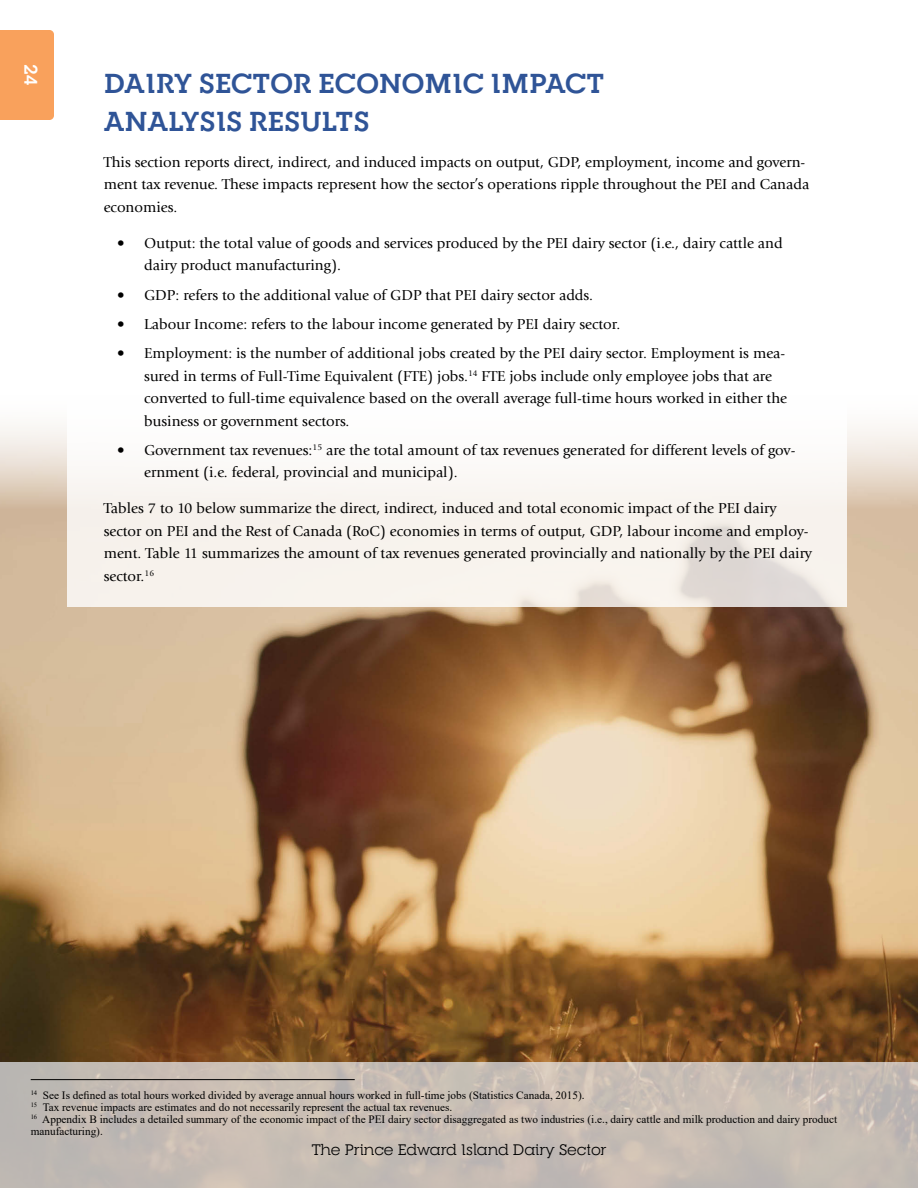
<style>
.page{position:relative;width:918px;height:1188px;background:#fff}
.page>*{position:absolute;margin:0;border:0;box-sizing:border-box;transform-origin:0 0}
.t1{font:700 27px/37.5px "RNS Camelia";letter-spacing:-.01em;color:#2f5497}
.t2{font:700 18px "RNS Camelia";color:#fff}
.t3{font:15px/22.5px "Giovanni Std";color:#000}
.t4{font:15px "RNS Camelia";letter-spacing:-.015em;color:#000}
.t5{font:11.25px/12px "Times New Roman";color:#000}
</style>
<div class="page">
<img style="left:0;top:426px;width:918px;height:636px">
<div style="left:68px;top:170px;width:779px;height:437px;background:linear-gradient(to bottom,#fff,#f5f0eb)"></div>
<svg style="left:0;top:1062px;width:918px;height:126px;background:#c5bcb4"></svg>
<div style="left:0;top:30px;width:54px;height:90px;background:#f9a15c"></div>
<hr style="left:31px;top:1079px;width:324px;height:1px;background:#000">
<p class="t2" style="left:42px;top:64px;width:23px;rotate:90deg">24</p>
<h1 class="t1" style="left:104px;top:64px;width:502px">DAIRY SECTOR ECONOMIC IMPACT<br>ANALYSIS RESULTS</h1>
<p class="t3" style="left:104px;top:151px;width:707px">This section reports direct, indirect, and induced impacts on output, GDP, employment, income and govern&shy;ment tax revenue. These impacts represent how the sector’s operations ripple throughout the PEI and Canada economies.</p>
<p class="t3" style="left:144px;top:232px;width:640px;text-indent:-27px">• Output: the total value of goods and services produced by the PEI dairy sector (i.e., dairy cattle and dairy product manufacturing).</p>
<p class="t3" style="left:117px;top:284px;width:477px">• GDP: refers to the additional value of GDP that PEI dairy sector adds.</p>
<p class="t3" style="left:117px;top:313px;width:505px">• Labour Income: refers to the labour income generated by PEI dairy sector.</p>
<p class="t3" style="left:144px;top:342px;width:645px;text-indent:-27px">• Employment: is the number of additional jobs created by the PEI dairy sector. Employment is mea&shy;sured in terms of Full-Time Equivalent (FTE) jobs.<sup>14</sup> FTE jobs include only employee jobs that are converted to full-time equivalence based on the overall average full-time hours worked in either the business or government sectors.</p>
<p class="t3" style="left:144px;top:439px;width:653px;text-indent:-27px">• Government tax revenues:<sup>15</sup> are the total amount of tax revenues generated for different levels of gov&shy;ernment (i.e. federal, provincial and municipal).</p>
<p class="t3" style="left:104px;top:497px;width:710px">Tables 7 to 10 below summarize the direct, indirect, induced and total economic impact of the PEI dairy sector on PEI and the Rest of Canada (RoC) economies in terms of output, GDP, labour income and employ&shy;ment. Table 11 summarizes the amount of tax revenues generated provincially and nationally by the PEI dairy sector.<sup>16</sup></p>
<p class="t5" style="left:31px;top:1089px;width:808px"><sup>14</sup> See Is defined as total hours worked divided by average annual hours worked in full-time jobs (Statistics Canada, 2015).<br><sup>15</sup> Tax revenue impacts are estimates and do not necessarily represent the actual tax revenues.<br><sup>16</sup> Appendix B includes a detailed summary of the economic impact of the PEI dairy sector disaggregated as two industries (i.e., dairy cattle and milk production and dairy product manufacturing).</p>
<p class="t4" style="left:311px;top:1141px;width:297px">The Prince Edward Island Dairy Sector</p>
</div>
